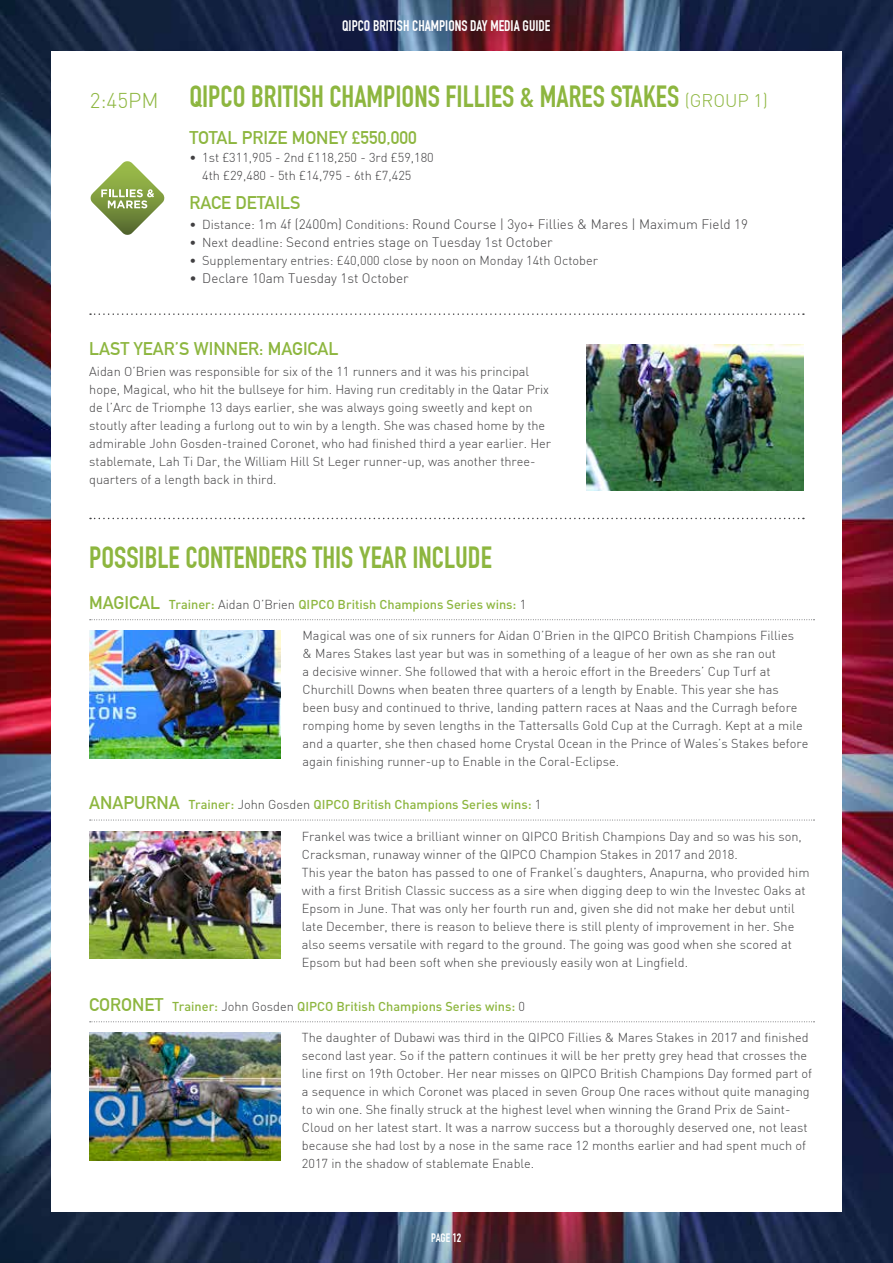
<style>
.page{position:relative;width:893px;height:1263px;background:#fff}
.page>*{position:absolute;margin:0;border:0;box-sizing:border-box;transform-origin:0 0}
.t1{font:700 30px "DIN Condensed";color:#8db63f}
.t2{font:700 18px "DIN Alternate";color:#8db63f}
.t3{font:700 15px "DIN Condensed";color:#fff}
.t4{font:300 13.5px "DIN";color:#414042}
.t5{font:300 12.75px/18px "DIN";color:#414042}
.t6{font:500 12.75px "DIN";color:#8db63f}
.t7{font:700 12px "DIN Condensed";color:#fff}
.s1{font-family:"DIN";font-weight:300;font-size:21px}
.s2{font-family:"DIN";font-weight:300;font-size:18px}
.s3{font-size:12.75px}
.s4{font-family:"DIN Alternate";font-weight:700;font-size:18px}
.s5{font-weight:300;color:#414042}
</style>
<div class="page">
<img style="left:0;top:0;width:893px;height:1263px">
<div style="left:51px;top:51px;width:791px;height:1161px;background:#fff"></div>
<svg style="left:90px;top:619px;width:724px;height:1px"></svg>
<svg style="left:90px;top:820px;width:724px;height:1px"></svg>
<svg style="left:90px;top:1021px;width:724px;height:1px"></svg>
<img style="left:89px;top:631px;width:192px;height:127px">
<img style="left:89px;top:831px;width:192px;height:128px">
<img style="left:89px;top:1033px;width:192px;height:127px">
<svg style="left:90px;top:313px;width:714px;height:2px"></svg>
<svg style="left:90px;top:518px;width:714px;height:1px"></svg>
<img style="left:586px;top:344px;width:218px;height:147px">
<svg style="left:91px;top:161px;width:73px;height:74px"></svg>
<p class="t3" style="left:342px;top:17px;width:210px">QIPCO BRITISH CHAMPIONS DAY MEDIA GUIDE</p>
<h1 class="t1" style="left:90px;top:79px;width:680px"><span class="s1">2:45PM</span> QIPCO BRITISH CHAMPIONS FILLIES &amp; MARES STAKES <span class="s2">(GROUP 1)</span></h1>
<h2 class="t2" style="left:189px;top:124px;width:229px">TOTAL PRIZE MONEY £550,000</h2>
<p class="t5" style="left:202px;top:148px;width:233px;text-indent:-13px">• 1st £311,905 - 2nd £118,250 - 3rd £59,180<br>4th £29,480 - 5th £14,795 - 6th £7,425</p>
<h2 class="t2" style="left:189px;top:189px;width:112px">RACE DETAILS</h2>
<p class="t4" style="left:189px;top:215px;width:560px"><span class="s3">• Distance:</span> 1m 4f (2400m) <span class="s3">Conditions:</span> Round Course | 3yo+ Fillies &amp; Mares | Maximum Field 19</p>
<p class="t4" style="left:189px;top:233px;width:365px"><span class="s3">• Next deadline:</span> Second entries stage on Tuesday 1st October</p>
<p class="t5" style="left:189px;top:251px;width:410px">• Supplementary entries: £40,000 close by noon on Monday 14th October</p>
<p class="t4" style="left:189px;top:269px;width:221px">• Declare 10am Tuesday 1st October</p>
<h2 class="t2" style="left:89px;top:335px;width:251px">LAST YEAR’S WINNER: MAGICAL</h2>
<p class="t5" style="left:89px;top:363px;width:463px">Aidan O’Brien was responsible for six of the 11 runners and it was his principal hope, Magical, who hit the bullseye for him. Having run creditably in the Qatar Prix de l’Arc de Triomphe 13 days earlier, she was always going sweetly and kept on stoutly after leading a furlong out to win by a length. She was chased home by the admirable John Gosden-trained Coronet, who had finished third a year earlier. Her stablemate, Lah Ti Dar, the William Hill St Leger runner-up, was another three&shy;quarters of a length back in third.</p>
<h1 class="t1" style="left:89px;top:539px;width:404px">POSSIBLE CONTENDERS THIS YEAR INCLUDE</h1>
<p class="t6" style="left:89px;top:596px;width:438px"><span class="s4">MAGICAL</span> Trainer: <span class="s5">Aidan O’Brien</span> QIPCO British Champions Series wins: <span class="s5">1</span></p>
<p class="t5" style="left:303px;top:626px;width:507px">Magical was one of six runners for Aidan O’Brien in the QIPCO British Champions Fillies<br>&amp; Mares Stakes last year but was in something of a league of her own as she ran out<br>a decisive winner. She followed that with a heroic effort in the Breeders’ Cup Turf at Churchill Downs when beaten three quarters of a length by Enable. This year she has been busy and continued to thrive, landing pattern races at Naas and the Curragh before romping home by seven lengths in the Tattersalls Gold Cup at the Curragh. Kept at a mile and a quarter, she then chased home Crystal Ocean in the Prince of Wales’s Stakes before again finishing runner-up to Enable in the Coral-Eclipse.</p>
<p class="t6" style="left:89px;top:796px;width:454px"><span class="s4">ANAPURNA</span> Trainer: <span class="s5">John Gosden</span> QIPCO British Champions Series wins: <span class="s5">1</span></p>
<p class="t5" style="left:302px;top:827px;width:509px">Frankel was twice a brilliant winner on QIPCO British Champions Day and so was his son, Cracksman, runaway winner of the QIPCO Champion Stakes in 2017 and 2018.<br>This year the baton has passed to one of Frankel’s daughters, Anapurna, who provided him with a first British Classic success as a sire when digging deep to win the Investec Oaks at Epsom in June. That was only her fourth run and, given she did not make her debut until late December, there is reason to believe there is still plenty of improvement in her. She also seems versatile with regard to the ground. The going was good when she scored at Epsom but had been soft when she previously easily won at Lingfield.</p>
<p class="t6" style="left:89px;top:998px;width:437px"><span class="s4">CORONET</span> Trainer: <span class="s5">John Gosden</span> QIPCO British Champions Series wins: <span class="s5">0</span></p>
<p class="t5" style="left:302px;top:1029px;width:512px">The daughter of Dubawi was third in the QIPCO Fillies &amp; Mares Stakes in 2017 and finished second last year. So if the pattern continues it will be her pretty grey head that crosses the line first on 19th October. Her near misses on QIPCO British Champions Day formed part of a sequence in which Coronet was placed in seven Group One races without quite managing to win one. She finally struck at the highest level when winning the Grand Prix de Saint-Cloud on her latest start. It was a narrow success but a thoroughly deserved one, not least because she had lost by a nose in the same race 12 months earlier and had spent much of 2017 in the shadow of stablemate Enable.</p>
<p class="t7" style="left:431px;top:1230px;width:32px">PAGE 12</p>
</div>
